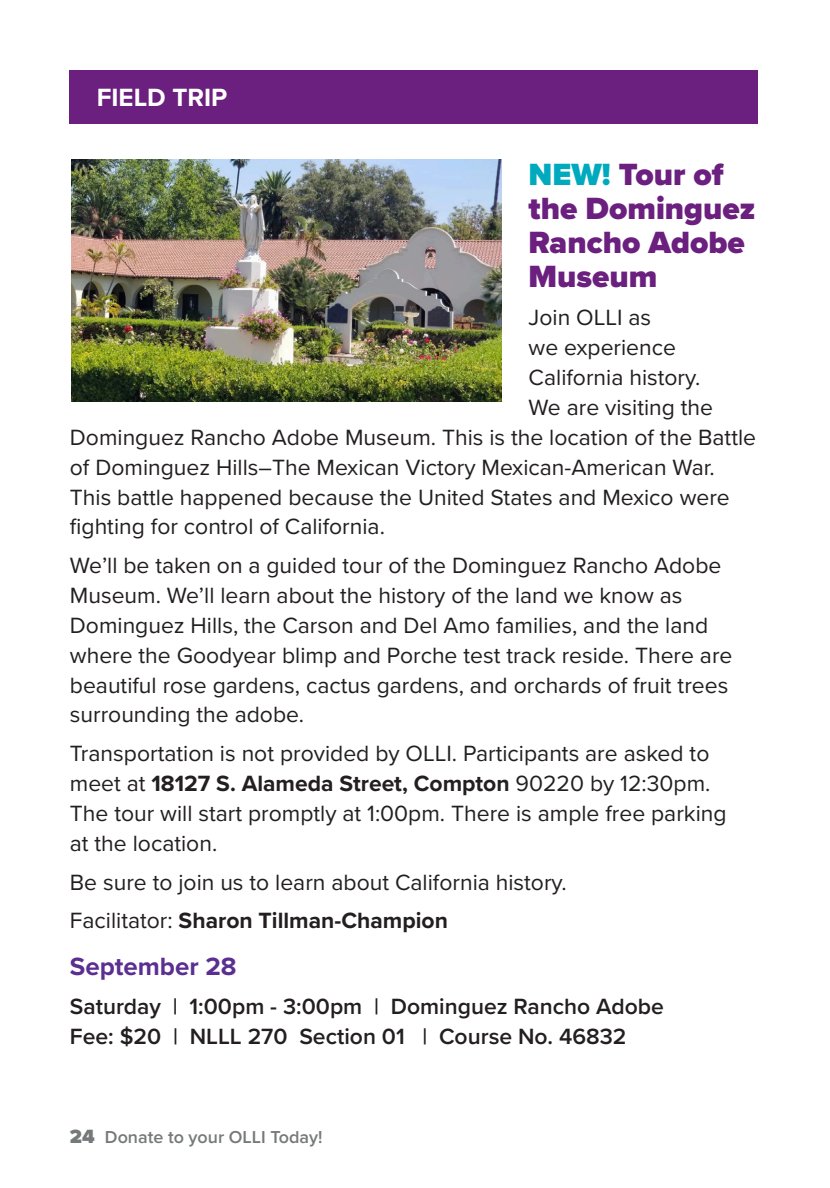
<style>
.page{position:relative;width:830px;height:1188px;background:#fff}
.page>*{position:absolute;margin:0;border:0;box-sizing:border-box;transform-origin:0 0}
.Class_Name{font:900 31.8px/33.9px "Proxima Nova";color:#6b1f7e}
.Date{font:700 25.8px "Proxima Nova";color:#5b2e91}
.section_header{font:700 25.8px "Proxima Nova";color:#fff}
.body_copy{font:22.95px/29.8px "Proxima Nova";color:#231f20}
.body_copy-2{font:600 22.95px/29.8px "Proxima Nova";color:#231f20}
.body_copy-3{font:700 22.95px "Proxima Nova";color:#231f20}
.body_copy-4{font:600 17.85px "Proxima Nova";color:#76797a}
.s1{color:#00aabe}
.s2{font-weight:700}
.s3{font-weight:400}
.s4{font-weight:900;font-size:19.95px}
</style>
<div class="page">
<div style="left:70px;top:70px;width:688px;height:54px;background:#6b1f7e"></div>
<img style="left:72px;top:160px;width:429px;height:242px">
<p class="section_header" style="left:97px;top:78px;width:132px">FIELD TRIP</p>
<p class="Class_Name" style="left:528px;top:157px;width:228px"><span class="s1">NEW!</span> Tour of the Dominguez<br>Rancho Adobe<br>Museum</p>
<p class="body_copy" style="left:528px;top:302px;width:124px">Join OLLI as</p>
<p class="body_copy" style="left:528px;top:332px;width:149px">we experience</p>
<p class="body_copy" style="left:528px;top:362px;width:173px">California history.</p>
<p class="body_copy" style="left:528px;top:391px;width:186px">We are visiting the</p>
<p class="body_copy" style="left:70px;top:421px;width:687px">Dominguez Rancho Adobe Museum. This is the location of the Battle</p>
<p class="body_copy" style="left:70px;top:451px;width:646px">of Dominguez Hills–The Mexican Victory Mexican-American War.</p>
<p class="body_copy" style="left:70px;top:481px;width:661px">This battle happened because the United States and Mexico were</p>
<p class="body_copy" style="left:70px;top:511px;width:316px">fighting for control of California.</p>
<p class="body_copy" style="left:70px;top:550px;width:664px">We’ll be taken on a guided tour of the Dominguez Rancho Adobe Museum. We’ll learn about the history of the land we know as Dominguez Hills, the Carson and Del Amo families, and the land where the Goodyear blimp and Porche test track reside. There are beautiful rose gardens, cactus gardens, and orchards of fruit trees surrounding the adobe.</p>
<p class="body_copy" style="left:70px;top:738px;width:658px">Transportation is not provided by OLLI. Participants are asked to meet at <span class="s2">18127 S. Alameda Street, Compton</span> 90220 by 12:30pm.<br>The tour will start promptly at 1:00pm. There is ample free parking at the location.</p>
<p class="body_copy" style="left:70px;top:866px;width:498px">Be sure to join us to learn about California history.</p>
<p class="body_copy-3" style="left:70px;top:904px;width:379px"><span class="s3">Facilitator:</span> Sharon Tillman-Champion</p>
<p class="Date" style="left:70px;top:947px;width:168px">September 28</p>
<p class="body_copy-2" style="left:70px;top:991px;width:595px">Saturday | 1:00pm - 3:00pm | Dominguez Rancho Adobe<br>Fee: $20 | NLLL 270 Section 01 | Course No. 46832</p>
<p class="body_copy-4" style="left:70px;top:1124px;width:254px"><span class="s4">24</span> Donate to your OLLI Today!</p>
</div>
